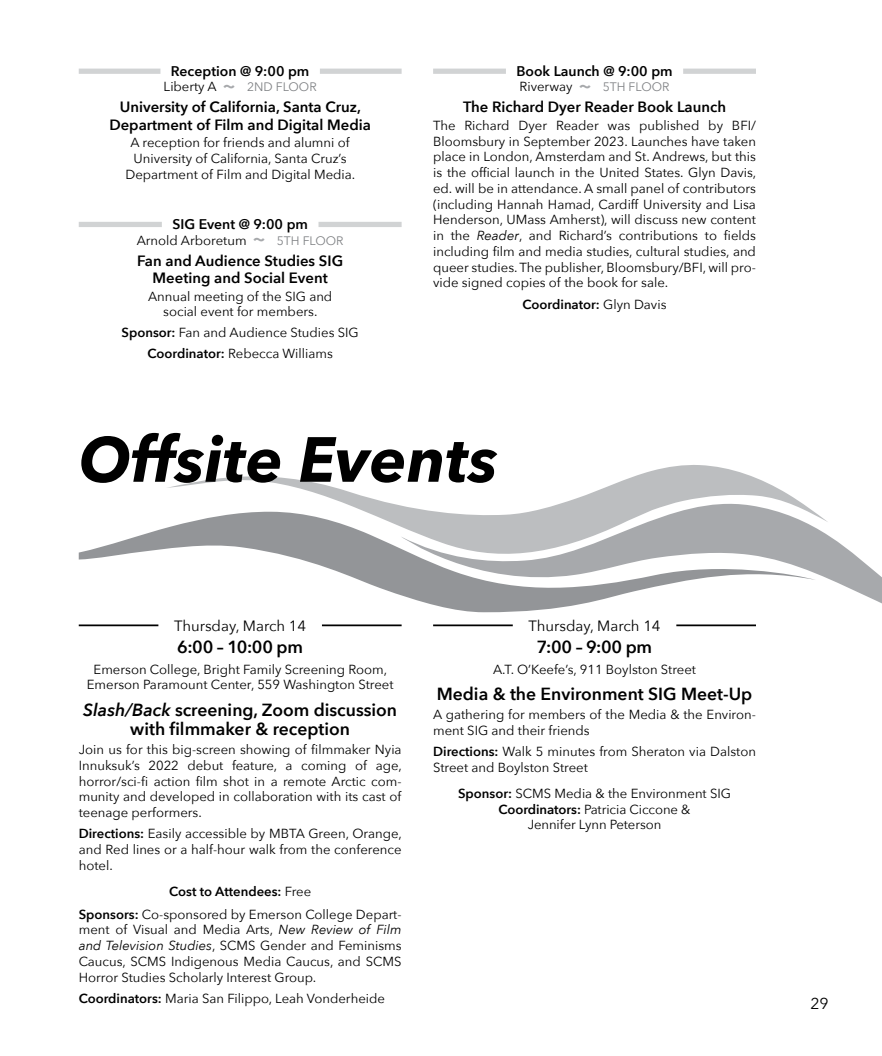
<style>
.page{position:relative;width:882px;height:1056px;background:#fff}
.page>*{position:absolute;margin:0;border:0;box-sizing:border-box;transform-origin:0 0}
.t1{font:italic 700 63px "Avenir Next";color:#000}
.t2{font:600 17.5px/19.2px "Avenir Next";color:#000;text-align:center}
.t3{font:15.75px "Avenir Next";color:#000}
.t4{font:600 14.88px/17.5px "Avenir Next";color:#000;text-align:center}
.t5{font:14.88px "Avenir Next";color:#000}
.t6{font:600 14px "Avenir Next";color:#000}
.t7{font:13.12px/15.8px "Avenir Next";color:#000;text-align:center}
.t8{font:600 13.12px "Avenir Next";color:#000}
.s1{font-weight:600;font-size:21px;color:#a7a9ac}
.s2{font-size:12.25px;color:#808285}
.s3{font-weight:600}
.s4{font-style:italic}
.s5{font-weight:400}
</style>
<div class="page">
<svg style="left:79px;top:528px;width:322px;height:67px"></svg>
<svg style="left:401px;top:536px;width:481px;height:91px"></svg>
<svg style="left:166px;top:465px;width:663px;height:96px"></svg>
<div style="left:79px;top:69px;width:323px;height:5px;background:#d1d3d4"></div>
<div style="left:160px;top:62px;width:160px;height:14px;background:#fff"></div>
<div style="left:79px;top:222px;width:323px;height:5px;background:#d1d3d4"></div>
<div style="left:162px;top:215px;width:157px;height:14px;background:#fff"></div>
<div style="left:433px;top:69px;width:323px;height:5px;background:#d1d3d4"></div>
<div style="left:506px;top:62px;width:177px;height:14px;background:#fff"></div>
<hr style="left:79px;top:624px;width:323px;height:2px;background:#000">
<div style="left:158px;top:617px;width:164px;height:14px;background:#fff"></div>
<hr style="left:433px;top:624px;width:323px;height:2px;background:#000">
<div style="left:513px;top:617px;width:163px;height:14px;background:#fff"></div>
<p class="t6" style="left:171px;top:59px;width:140px">Reception @ 9:00 pm</p>
<p class="t7" style="left:164px;top:78px;width:155px">Liberty A <span class="s1">~</span> <span class="s2">2ND FLOOR</span></p>
<p class="t4" style="left:109px;top:98px;width:263px">University of California, Santa Cruz,<br>Department of Film and Digital Media</p>
<p class="t7" style="left:125px;top:134px;width:231px">A reception for friends and alumni of<br>University of California, Santa Cruz’s<br>Department of Film and Digital Media.</p>
<p class="t6" style="left:172px;top:212px;width:137px">SIG Event @ 9:00 pm</p>
<p class="t7" style="left:137px;top:231px;width:208px">Arnold Arboretum <span class="s1">~</span> <span class="s2">5TH FLOOR</span></p>
<p class="t4" style="left:137px;top:251px;width:208px">Fan and Audience Studies SIG<br>Meeting and Social Event</p>
<p class="t7" style="left:148px;top:287px;width:186px">Annual meeting of the SIG and social event for members.</p>
<p class="t7" style="left:122px;top:322px;width:239px;line-height:21px"><span class="s3">Sponsor:</span> Fan and Audience Studies SIG<br><span class="s3">Coordinator:</span> Rebecca Williams</p>
<p class="t6" style="left:516px;top:59px;width:158px">Book Launch @ 9:00 pm</p>
<p class="t7" style="left:520px;top:78px;width:152px">Riverway <span class="s1">~</span> <span class="s2">5TH FLOOR</span></p>
<p class="t4" style="left:463px;top:98px;width:265px">The Richard Dyer Reader Book Launch</p>
<p class="t7" style="left:433px;top:117px;width:325px;text-align:justify">The Richard Dyer Reader was published by BFI/ Bloomsbury in September 2023. Launches have taken place in London, Amsterdam and St. Andrews, but this is the official launch in the United States. Glyn Davis, ed. will be in attendance. A small panel of contributors (including Hannah Hamad, Cardiff University and Lisa Henderson, UMass Amherst), will discuss new content in the <span class="s4">Reader</span>, and Richard’s contributions to fields including film and media studies, cultural studies, and queer studies. The publisher, Bloomsbury/BFI, will pro&shy;vide signed copies of the book for sale.</p>
<p class="t8" style="left:523px;top:292px;width:145px">Coordinator: <span class="s5">Glyn Davis</span></p>
<h1 class="t1" style="left:79px;top:405px;width:421px">Offsite Events</h1>
<p class="t5" style="left:174px;top:613px;width:134px">Thursday, March 14</p>
<h2 class="t2" style="left:177px;top:636px;width:127px">6:00 – 10:00 pm</h2>
<p class="t7" style="left:87px;top:660px;width:308px">Emerson College, Bright Family Screening Room,<br>Emerson Paramount Center, 559 Washington Street</p>
<h2 class="t2" style="left:83px;top:699px;width:315px"><span class="s4">Slash/Back</span> screening, Zoom discussion with filmmaker &amp; reception</h2>
<p class="t7" style="left:79px;top:741px;width:325px;text-align:justify">Join us for this big-screen showing of filmmaker Nyia Innuksuk’s 2022 debut feature, a coming of age, horror/sci-fi action film shot in a remote Arctic com&shy;munity and developed in collaboration with its cast of teenage performers.</p>
<p class="t7" style="left:79px;top:825px;width:325px;text-align:justify"><span class="s3">Directions:</span> Easily accessible by MBTA Green, Orange, and Red lines or a half-hour walk from the conference hotel.</p>
<p class="t7" style="left:79px;top:879px;width:324px;line-height:22.8px"><span class="s3">Cost to Attendees:</span> Free<br><span class="s3">Sponsors:</span> Co-sponsored by Emerson College Depart-</p>
<p class="t7" style="left:79px;top:921px;width:324px;text-align:justify">ment of Visual and Media Arts, <span class="s4">New Review of Film and Television Studies</span>, SCMS Gender and Feminisms Caucus, SCMS Indigenous Media Caucus, and SCMS Horror Studies Scholarly Interest Group.</p>
<p class="t7" style="left:79px;top:989px;width:308px"><span class="s3">Coordinators:</span> Maria San Filippo, Leah Vonderheide</p>
<p class="t5" style="left:529px;top:613px;width:134px">Thursday, March 14</p>
<h2 class="t2" style="left:537px;top:636px;width:117px">7:00 – 9:00 pm</h2>
<p class="t7" style="left:493px;top:660px;width:205px">A.T. O’Keefe’s, 911 Boylston Street</p>
<h2 class="t2" style="left:437px;top:683px;width:317px">Media &amp; the Environment SIG Meet-Up</h2>
<p class="t7" style="left:433px;top:706px;width:324px;text-align:left">A gathering for members of the Media &amp; the Environ&shy;ment SIG and their friends</p>
<p class="t7" style="left:433px;top:742px;width:324px;text-align:left"><span class="s3">Directions:</span> Walk 5 minutes from Sheraton via Dalston<br>Street and Boylston Street</p>
<p class="t7" style="left:458px;top:784px;width:275px"><span class="s3">Sponsor:</span> SCMS Media &amp; the Environment SIG<br><span class="s3">Coordinators:</span> Patricia Ciccone &amp;<br>Jennifer Lynn Peterson</p>
<p class="t3" style="left:810px;top:990px;width:20px">29</p>
</div>
